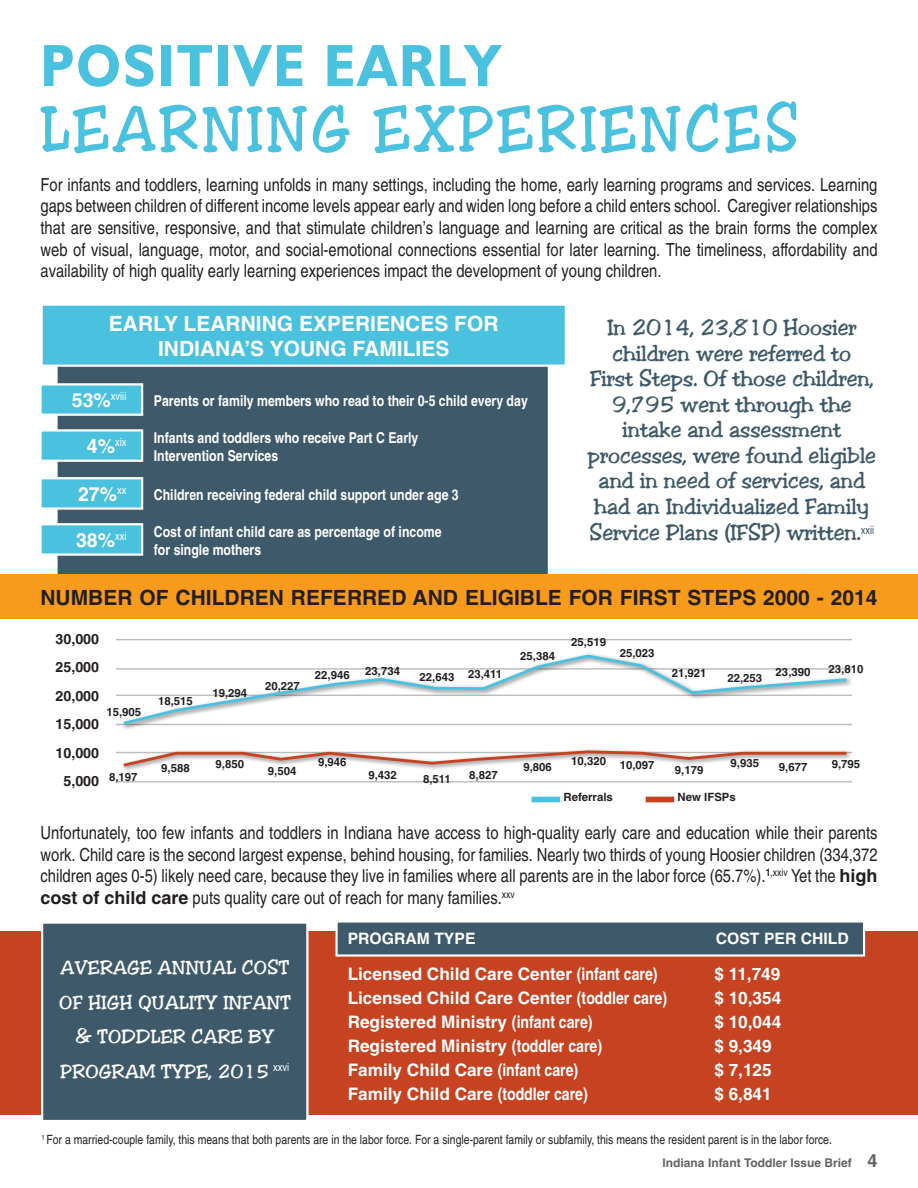
<style>
.page{position:relative;width:918px;height:1188px;background:#fff}
.page>*{position:absolute;margin:0;border:0;box-sizing:border-box;transform-origin:0 0}
.t1{font:60px "Toledo";letter-spacing:.08em;color:#4ac1de;scale:.91 1}
.t2{font:700 60px "Humanist 521 BT";letter-spacing:.04em;color:#4ac1de;scale:.91 1}
.t3{font:21px/25.7px "Toledo";color:#3e5969;text-align:center}
.t4{font:700 21px "Helvetica";color:#231f20}
.t5{font:700 21px/25.2px "Helvetica";color:#fff;text-align:center}
.t6{font:700 19.5px "Helvetica";color:#fff}
.t7{font:condensed 18px/21.6px "Helvetica";color:#231f20;text-align:justify}
.t8{font:18px/34.5px "Toledo";letter-spacing:.02em;color:#fff;text-align:center}
.t9{font:700 17.25px "Helvetica";color:#fff}
.t10{font:700 15.75px "Helvetica";color:#fff}
.t11{font:700 condensed 15px/18px "Helvetica";color:#fff}
.t12{font:700 14.25px "Helvetica";color:#231f20}
.t13{font:condensed 12.75px "Helvetica";color:#231f20}
.t14{font:700 12px "Helvetica";color:#636366}
.t15{font:700 11.4px "Helvetica";color:#231f20}
.t16{font:condensed 11.4px "Helvetica";color:#fff}
.s1{font-weight:700;font-stretch:normal;font-size:19.5px}
.s2{font-weight:700;font-stretch:normal}
.s3{font-stretch:condensed}
.s4{font-size:18px}
</style>
<div class="page">
<div style="left:0;top:931px;width:918px;height:184px;background:#c74220"></div>
<div style="left:336px;top:920px;width:529px;height:37px;background:#3e5969;border:2px solid #fff"></div>
<div style="left:41px;top:921px;width:268px;height:201px;background:#3e5969;border:2px solid #fff"></div>
<div style="left:55px;top:349px;width:496px;height:229px;background:#3e5969;border:3px solid #fff"></div>
<div style="left:39px;top:383px;width:104px;height:33px;background:#4ac1de;border:2px solid #fff"></div>
<div style="left:39px;top:429px;width:104px;height:33px;background:#4ac1de;border:2px solid #fff"></div>
<div style="left:39px;top:477px;width:104px;height:33px;background:#4ac1de;border:2px solid #fff"></div>
<div style="left:39px;top:523px;width:104px;height:33px;background:#4ac1de;border:2px solid #fff"></div>
<div style="left:40px;top:303px;width:527px;height:64px;background:#4ac1de;border:2px solid #fff"></div>
<hr style="left:116px;top:639px;width:736px;height:1px;background:#231f20">
<hr style="left:116px;top:668px;width:736px;height:2px;background:#231f20">
<hr style="left:116px;top:695px;width:736px;height:1px;background:#231f20">
<hr style="left:116px;top:724px;width:736px;height:1px;background:#231f20">
<hr style="left:116px;top:752px;width:736px;height:1px;background:#231f20">
<hr style="left:116px;top:781px;width:736px;height:2px;background:#231f20">
<div style="left:121px;top:652px;width:732px;height:78px;background:#fff"></div>
<svg style="left:121px;top:653px;width:728px;height:74px"></svg>
<div style="left:121px;top:748px;width:731px;height:25px;background:#fff"></div>
<svg style="left:120px;top:749px;width:729px;height:20px"></svg>
<div style="left:532px;top:797px;width:28px;height:5px;background:#4ac1de"></div>
<div style="left:646px;top:797px;width:28px;height:5px;background:#c74220"></div>
<div style="left:0;top:574px;width:918px;height:45px;background:#f89a1c"></div>
<h1 class="t2" style="left:40px;top:28px;width:508px">POSITIVE EARLY</h1>
<h1 class="t1" style="left:40px;top:92px;width:835px">LEARNING EXPERIENCES</h1>
<p class="t7" style="left:40px;top:174px;width:839px">For infants and toddlers, learning unfolds in many settings, including the home, early learning programs and services. Learning gaps between children of different income levels appear early and widen long before a child enters school. Caregiver relationships that are sensitive, responsive, and that stimulate children’s language and learning are critical as the brain forms the complex web of visual, language, motor, and social-emotional connections essential for later learning. The timeliness, affordability and availability of high quality early learning experiences impact the development of young children.</p>
<p class="t5" style="left:109px;top:310px;width:391px">EARLY LEARNING EXPERIENCES FOR<br>INDIANA’S YOUNG FAMILIES</p>
<p class="t16" style="left:72px;top:390px;width:56px"><span class="s1">53%</span>xviii</p>
<p class="t11" style="left:154px;top:392px;width:375px">Parents or family members who read to their 0-5 child every day</p>
<p class="t16" style="left:87px;top:436px;width:41px"><span class="s1">4%</span>xix</p>
<p class="t11" style="left:154px;top:429px;width:266px">Infants and toddlers who receive Part C Early<br>Intervention Services</p>
<p class="t6" style="left:78px;top:482px;width:50px">27%<sup>xx</sup></p>
<p class="t11" style="left:154px;top:486px;width:306px">Children receiving federal child support under age 3</p>
<p class="t6" style="left:76px;top:528px;width:52px">38%<sup>xxi</sup></p>
<p class="t11" style="left:154px;top:523px;width:289px">Cost of infant child care as percentage of income for single mothers</p>
<p class="t3" style="left:588px;top:315px;width:290px">In 2014, 23,810 Hoosier children were referred to<br>First Steps. Of those children,<br>9,795 went through the intake and assessment processes, were found eligible and in need of services, and had an Individualized Family<br>Service Plans (IFSP) written.<sup>xxii</sup></p>
<p class="t4" style="left:40px;top:585px;width:839px">NUMBER OF CHILDREN REFERRED AND ELIGIBLE FOR FIRST STEPS 2000 - 2014</p>
<p class="t12" style="left:56px;top:630px;width:45px">30,000</p>
<p class="t12" style="left:56px;top:659px;width:45px">25,000</p>
<p class="t12" style="left:56px;top:687px;width:45px">20,000</p>
<p class="t12" style="left:56px;top:716px;width:45px">15,000</p>
<p class="t12" style="left:56px;top:744px;width:45px">10,000</p>
<p class="t12" style="left:63px;top:773px;width:76px">5,000 <sup>8,197</sup></p>
<p class="t15" style="left:106px;top:705px;width:36px">15,905</p>
<p class="t15" style="left:158px;top:694px;width:36px">18,515</p>
<p class="t15" style="left:212px;top:686px;width:36px">19,294</p>
<p class="t15" style="left:161px;top:761px;width:30px">9,588</p>
<p class="t15" style="left:216px;top:757px;width:30px">9,850</p>
<p class="t15" style="left:265px;top:679px;width:36px">20,227</p>
<p class="t15" style="left:315px;top:668px;width:36px">22,946</p>
<p class="t15" style="left:365px;top:664px;width:36px">23,734</p>
<p class="t15" style="left:420px;top:668px;width:84px">22,643 23,411</p>
<p class="t15" style="left:268px;top:764px;width:30px">9,504</p>
<p class="t15" style="left:318px;top:755px;width:30px">9,946</p>
<p class="t15" style="left:368px;top:768px;width:30px">9,432</p>
<p class="t15" style="left:423px;top:772px;width:29px">8,511</p>
<p class="t15" style="left:469px;top:768px;width:30px">8,827</p>
<p class="t15" style="left:520px;top:649px;width:36px">25,384</p>
<p class="t15" style="left:571px;top:635px;width:36px">25,519</p>
<p class="t15" style="left:620px;top:647px;width:36px">25,023</p>
<p class="t15" style="left:672px;top:666px;width:36px">21,921</p>
<p class="t15" style="left:727px;top:671px;width:36px">22,253</p>
<p class="t15" style="left:776px;top:665px;width:36px">23,390</p>
<p class="t15" style="left:829px;top:662px;width:36px">23,810</p>
<p class="t15" style="left:523px;top:760px;width:30px">9,806</p>
<p class="t15" style="left:571px;top:756px;width:85px">10,320 10,097</p>
<p class="t15" style="left:675px;top:763px;width:30px">9,179</p>
<p class="t15" style="left:731px;top:756px;width:30px">9,935</p>
<p class="t15" style="left:779px;top:760px;width:30px">9,677</p>
<p class="t15" style="left:832px;top:757px;width:30px">9,795</p>
<p class="t15" style="left:564px;top:790px;width:51px">Referrals</p>
<p class="t15" style="left:678px;top:790px;width:60px">New IFSPs</p>
<p class="t7" style="left:40px;top:822px;width:839px">Unfortunately, too few infants and toddlers in Indiana have access to high-quality early care and education while their parents work. Child care is the second largest expense, behind housing, for families. Nearly two thirds of young Hoosier children (334,372 children ages 0-5) likely need care, because they live in families where all parents are in the labor force (65.7%).<sup>1</sup><sup>,xxiv</sup> Yet the <span class="s2">high cost of child care</span> puts quality care out of reach for many families.<sup>xxv</sup></p>
<p class="t8" style="left:59px;top:951px;width:233px">AVERAGE ANNUAL COST<br>OF HIGH QUALITY INFANT &amp; TODDLER CARE BY<br>PROGRAM TYPE, 2015 <sup>xxvi</sup></p>
<p class="t10" style="left:348px;top:929px;width:129px">PROGRAM TYPE</p>
<p class="t10" style="left:716px;top:929px;width:135px">COST PER CHILD</p>
<p class="t9" style="left:348px;top:964px;width:311px">Licensed Child Care Center <span class="s3">(infant care)</span></p>
<p class="t9" style="left:714px;top:964px;width:67px">$ 11,749</p>
<p class="t9" style="left:348px;top:988px;width:321px">Licensed Child Care Center <span class="s3">(toddler care)</span></p>
<p class="t9" style="left:714px;top:988px;width:68px">$ 10,354</p>
<p class="t9" style="left:348px;top:1012px;width:246px">Registered Ministry <span class="s3">(infant care)</span></p>
<p class="t9" style="left:714px;top:1012px;width:68px">$ 10,044</p>
<p class="t9" style="left:348px;top:1036px;width:256px">Registered Ministry <span class="s3">(toddler care)</span></p>
<p class="t9" style="left:714px;top:1036px;width:59px">$ 9,349</p>
<p class="t9" style="left:348px;top:1060px;width:232px">Family Child Care <span class="s3">(infant care)</span></p>
<p class="t9" style="left:714px;top:1060px;width:59px">$ 7,125</p>
<p class="t9" style="left:348px;top:1084px;width:242px">Family Child Care <span class="s3">(toddler care)</span></p>
<p class="t9" style="left:714px;top:1084px;width:59px">$ 6,841</p>
<p class="t13" style="left:41px;top:1132px;width:792px"><sup>1</sup> For a married-couple family, this means that both parents are in the labor force. For a single-parent family or subfamily, this means the resident parent is in the labor force.</p>
<p class="t14" style="left:663px;top:1155px;width:216px">Indiana Infant Toddler Issue Brief <span class="s4">4</span></p>
</div>
